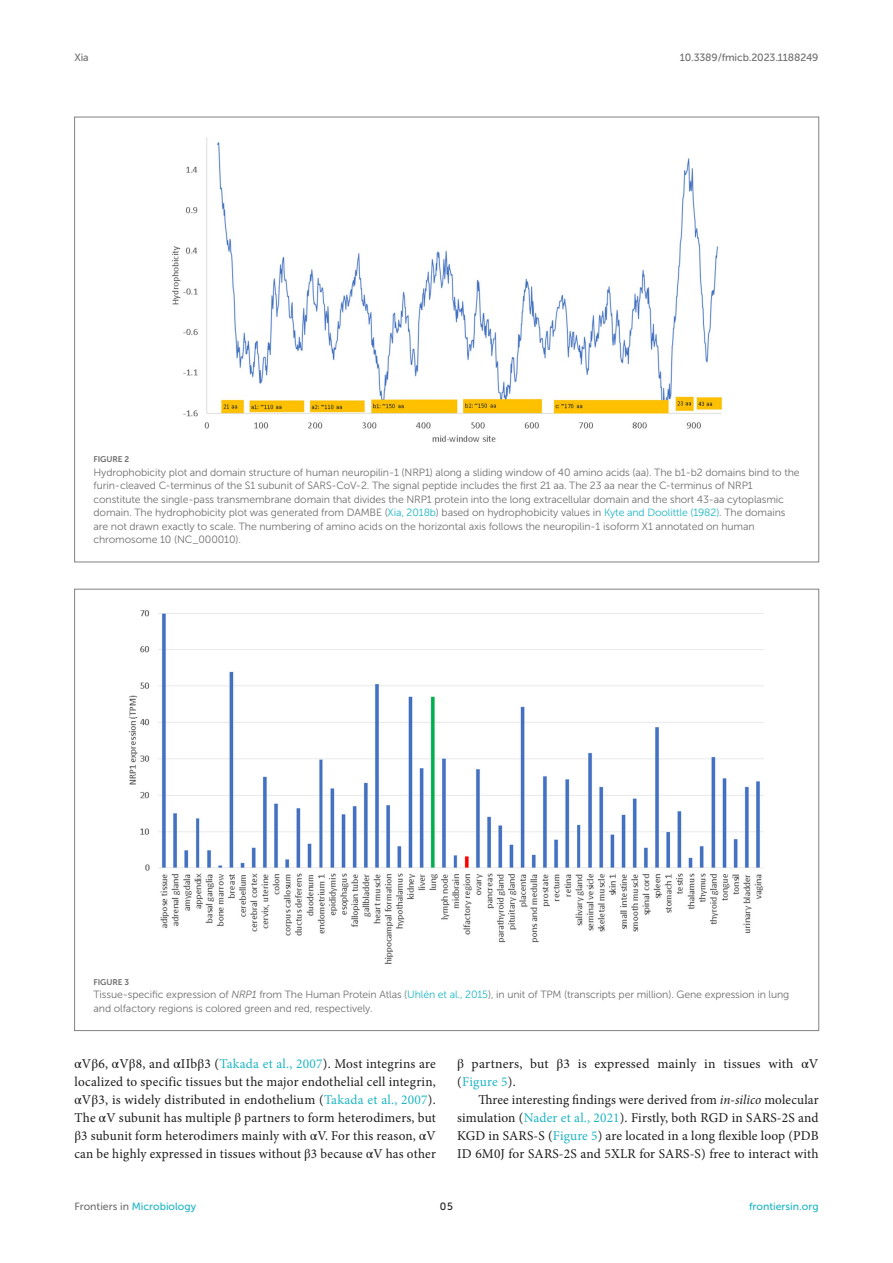
<style>
.page{position:relative;width:893px;height:1263px;background:#fff}
.page>*{position:absolute;margin:0;border:0;box-sizing:border-box;transform-origin:0 0}
.TEXT{font:13.5px/18px "Minion Pro";letter-spacing:.015em;color:#1b1c1b;text-align:justify}
.FIG_LEG{font:10.5px/13.5px "Museo Sans 300";letter-spacing:-.01em;color:#706f70}
.t1{font:10.5px "Museo Sans 500";color:#1db5c3}
.t2{font:10.5px "Museo Sans 500";letter-spacing:-.015em;color:#706f70}
.t3{font:10.5px "Museo Sans 500";color:#1b1c1b}
.FIG_HD{font:8.25px "Museo Sans 700";letter-spacing:-.01em;color:#706f70}
.s1{color:#1db5c3}
.s2{font-style:italic}
.s3{font-family:"STIX General"}
.s4{color:#706f70}
</style>
<div class="page">
<img style="left:172px;top:137px;width:551px;height:305px">
<img style="left:129px;top:610px;width:635px;height:354px">
<p class="t2" style="left:74px;top:51px;width:16px">Xia</p>
<p class="t2" style="left:680px;top:51px;width:140px">10.3389/fmicb.2023.1188249</p>
<p class="FIG_HD" style="left:94px;top:455px;width:37px">FIGURE 2</p>
<p class="FIG_LEG" style="left:94px;top:465px;width:708px">Hydrophobicity plot and domain structure of human neuropilin-1 (NRP1) along a sliding window of 40 amino acids (aa). The b1-b2 domains bind to the furin-cleaved C-terminus of the S1 subunit of SARS-CoV-2. The signal peptide includes the first 21 aa. The 23 aa near the C-terminus of NRP1 constitute the single-pass transmembrane domain that divides the NRP1 protein into the long extracellular domain and the short 43-aa cytoplasmic domain. The hydrophobicity plot was generated from DAMBE (<span class="s1">Xia, 2018b</span>) based on hydrophobicity values in <span class="s1">Kyte and Doolittle (1982)</span>. The domains are not drawn exactly to scale. The numbering of amino acids on the horizontal axis follows the neuropilin-1 isoform X1 annotated on human chromosome 10 (NC_000010).</p>
<p class="FIG_HD" style="left:94px;top:977px;width:37px">FIGURE 3</p>
<p class="FIG_LEG" style="left:94px;top:988px;width:697px">Tissue-specific expression of <span class="s2">NRP1</span> from The Human Protein Atlas (<span class="s1">Uhlén et al., 2015</span>), in unit of TPM (transcripts per million). Gene expression in lung and olfactory regions is colored green and red, respectively.</p>
<p class="TEXT" style="left:74px;top:1055px;width:363px"><span class="s3">α</span>V<span class="s3">β</span>6, <span class="s3">α</span>V<span class="s3">β</span>8, and <span class="s3">α</span>IIb<span class="s3">β</span>3 (<span class="s1">Takada et al., 2007</span>). Most integrins are localized to specific tissues but the major endothelial cell integrin, <span class="s3">α</span>V<span class="s3">β</span>3, is widely distributed in endothelium (<span class="s1">Takada et al., 2007</span>).<br>The <span class="s3">α</span>V subunit has multiple <span class="s3">β</span> partners to form heterodimers, but <span class="s3">β</span>3 subunit form heterodimers mainly with <span class="s3">α</span>V. For this reason, <span class="s3">α</span>V can be highly expressed in tissues without <span class="s3">β</span>3 because <span class="s3">α</span>V has other</p>
<p class="TEXT" style="left:457px;top:1055px;width:363px"><span class="s3">β</span> partners, but <span class="s3">β</span>3 is expressed mainly in tissues with <span class="s3">α</span>V (<span class="s1">Figure 5</span>).</p>
<p class="TEXT" style="left:457px;top:1091px;width:363px;text-indent:21px">Three interesting findings were derived from <span class="s2">in-silico</span> molecular simulation (<span class="s1">Nader et al., 2021</span>). Firstly, both RGD in SARS-2S and KGD in SARS-S (<span class="s1">Figure 5</span>) are located in a long flexible loop (PDB ID 6M0J for SARS-2S and 5XLR for SARS-S) free to interact with</p>
<p class="t1" style="left:74px;top:1200px;width:123px"><span class="s4">Frontiers in</span> Microbiology</p>
<p class="t3" style="left:440px;top:1200px;width:14px">05</p>
<p class="t1" style="left:749px;top:1200px;width:71px">frontiersin.org</p>
</div>
